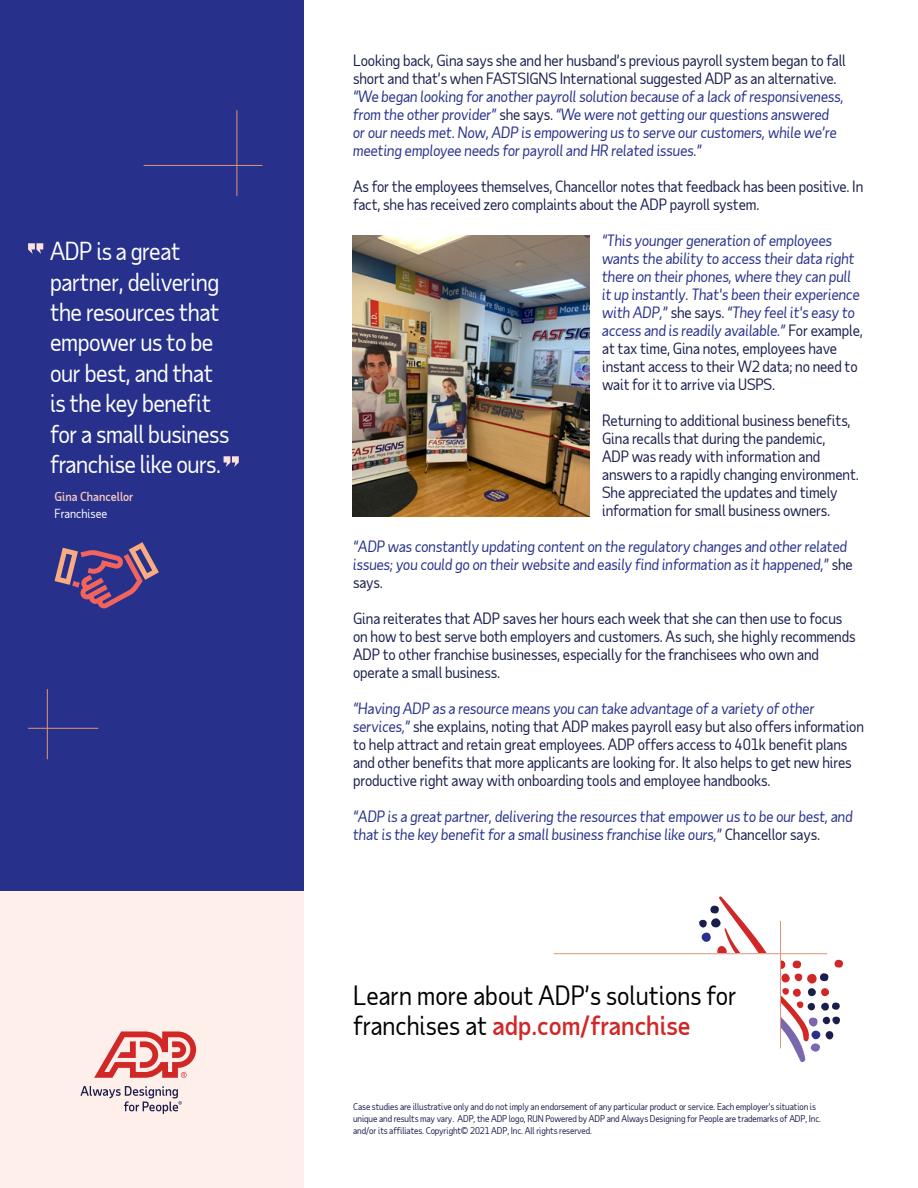
<style>
.page{position:relative;width:918px;height:1188px;background:#fff}
.page>*{position:absolute;margin:0;border:0;box-sizing:border-box;transform-origin:0 0}
.t1{font:25.5px/30.6px "Taub Sans";color:#000}
.t2{font:23.85px/30.5px "Taub Sans";letter-spacing:-.02em;color:#fff}
.t3{font:15px/18px "Taub Sans";letter-spacing:-.01em;color:#1b1e4d}
.t4{font:italic 15px/18px "Taub Sans";letter-spacing:-.01em;color:#27318b}
.t5{font:500 12px "Taub Sans";color:#fbc9bf}
.t6{font:12px "Taub Sans";color:#fff}
.t7{font:9px/12px "Taub Sans";letter-spacing:-.01em;color:#1b1e4d}
.s1{font-style:normal;color:#1b1e4d}
.s2{font-style:italic;color:#27318b}
.s3{font-weight:500;color:#d02827}
</style>
<div class="page">
<svg style="left:699px;top:896px;width:144px;height:167px"></svg>
<div style="left:611px;top:953px;width:169px;height:120px;background:#fff"></div>
<hr style="left:554px;top:953px;width:273px;height:1px;background:#e39278">
<hr style="left:780px;top:921px;width:1px;height:127px;background:#e39278">
<div style="left:0;top:0;width:303px;height:891px;background:#27318b"></div>
<div style="left:0;top:891px;width:303px;height:297px;background:#feefeb"></div>
<svg style="left:80px;top:1086px;width:102px;height:28px"></svg>
<svg style="left:94px;top:1031px;width:102px;height:47px"></svg>
<hr style="left:237px;top:110px;width:1px;height:86px;background:#e39278">
<hr style="left:47px;top:689px;width:1px;height:70px;background:#e39278">
<hr style="left:144px;top:165px;width:118px;height:1px;background:#e39278">
<hr style="left:28px;top:728px;width:70px;height:1px;background:#e39278">
<svg style="left:28px;top:243px;width:15px;height:11px"></svg>
<svg style="left:224px;top:456px;width:15px;height:11px"></svg>
<svg style="left:55px;top:542px;width:104px;height:66px"></svg>
<img style="left:352px;top:236px;width:238px;height:280px">
<h2 class="t2" style="left:50px;top:235px;width:181px">ADP is a great partner, delivering the resources that empower us to be our best, and that is the key benefit for a small business franchise like ours.</h2>
<p class="t5" style="left:55px;top:489px;width:81px">Gina Chancellor</p>
<p class="t6" style="left:55px;top:506px;width:54px">Franchisee</p>
<p class="t3" style="left:353px;top:51px;width:494px">Looking back, Gina says she and her husband’s previous payroll system began to fall short and that’s when FASTSIGNS International suggested ADP as an alternative.</p>
<p class="t4" style="left:353px;top:87px;width:492px">“We began looking for another payroll solution because of a lack of responsiveness, from the other provider” <span class="s1">she says.</span> “We were not getting our questions answered or our needs met. Now, ADP is empowering us to serve our customers, while we’re meeting employee needs for payroll and HR related issues.”</p>
<p class="t3" style="left:353px;top:177px;width:512px">As for the employees themselves, Chancellor notes that feedback has been positive. In fact, she has received zero complaints about the ADP payroll system.</p>
<p class="t4" style="left:602px;top:231px;width:262px">“This younger generation of employees wants the ability to access their data right there on their phones, where they can pull it up instantly. That's been their experience with ADP,” <span class="s1">she says.</span> “They feel it's easy to access and is readily available.” <span class="s1">For example, at tax time, Gina notes, employees have instant access to their W2 data; no need to wait for it to arrive via USPS.</span></p>
<p class="t3" style="left:602px;top:411px;width:258px">Returning to additional business benefits, Gina recalls that during the pandemic,<br>ADP was ready with information and answers to a rapidly changing environment.<br>She appreciated the updates and timely information for small business owners.</p>
<p class="t4" style="left:353px;top:537px;width:501px">“ADP was constantly updating content on the regulatory changes and other related issues; you could go on their website and easily find information as it happened,” <span class="s1">she says.</span></p>
<p class="t3" style="left:353px;top:609px;width:504px">Gina reiterates that ADP saves her hours each week that she can then use to focus on how to best serve both employers and customers. As such, she highly recommends ADP to other franchise businesses, especially for the franchisees who own and operate a small business.</p>
<p class="t3" style="left:353px;top:699px;width:512px"><span class="s2">“Having ADP as a resource means you can take advantage of a variety of other services,”</span> she explains, noting that ADP makes payroll easy but also offers information to help attract and retain great employees. ADP offers access to 401k benefit plans and other benefits that more applicants are looking for. It also helps to get new hires productive right away with onboarding tools and employee handbooks.</p>
<p class="t4" style="left:353px;top:807px;width:501px">“ADP is a great partner, delivering the resources that empower us to be our best, and that is the key benefit for a small business franchise like ours,” <span class="s1">Chancellor says.</span></p>
<h1 class="t1" style="left:353px;top:979px;width:385px">Learn more about ADP’s solutions for franchises at <span class="s3">adp.com/franchise</span></h1>
<p class="t7" style="left:353px;top:1100px;width:469px">Case studies are illustrative only and do not imply an endorsement of any particular product or service. Each employer’s situation is unique and results may vary. ADP, the ADP logo, RUN Powered by ADP and Always Designing for People are trademarks of ADP, Inc. and/or its affiliates. Copyright© 2021 ADP, Inc. All rights reserved.</p>
</div>
